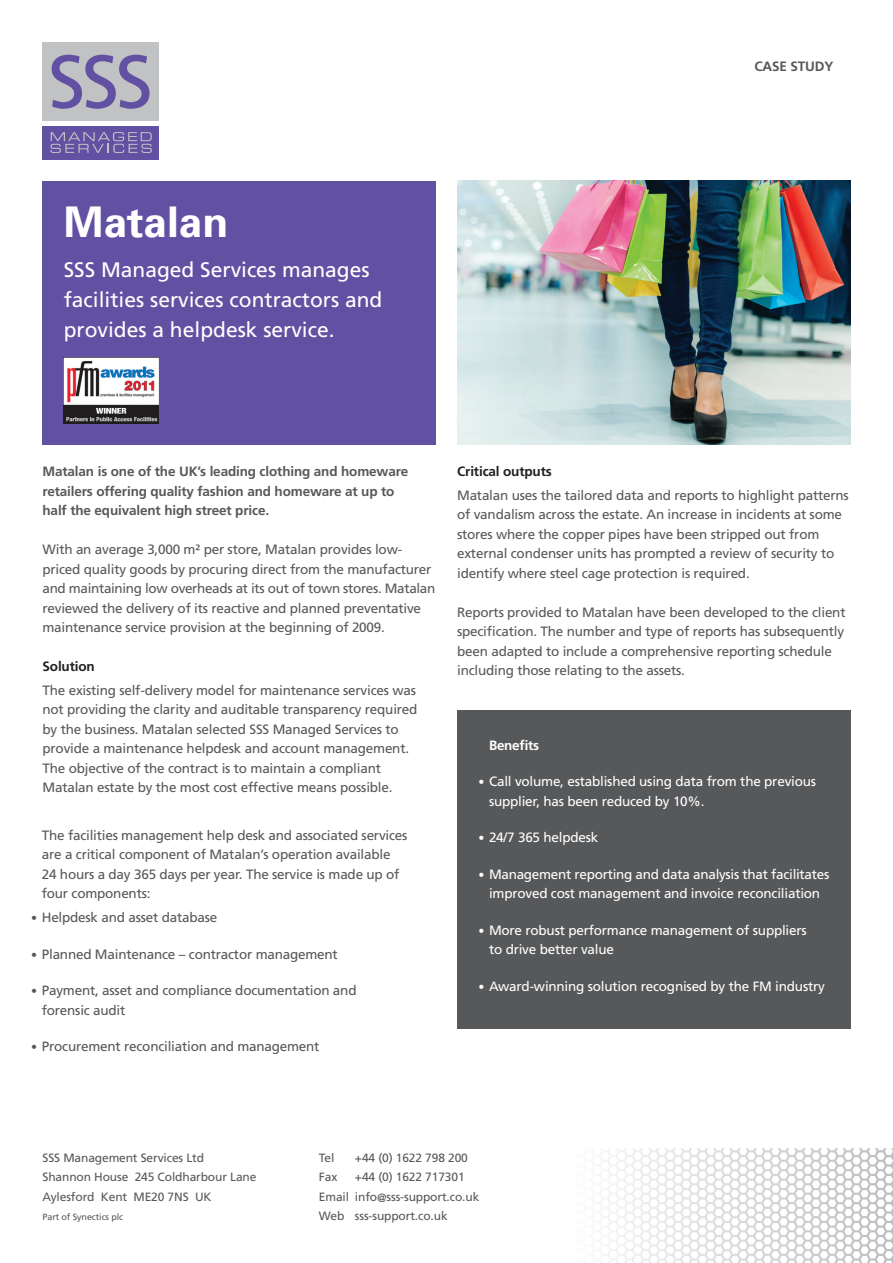
<style>
.page{position:relative;width:893px;height:1263px;background:#fff}
.page>*{position:absolute;margin:0;border:0;box-sizing:border-box;transform-origin:0 0}
.t1{font:700 42.3px "Univers";color:#fff}
.t2{font:21px/30px "Frutiger";color:#fff}
.t3{font:13.5px/19.5px "Frutiger";letter-spacing:-.015em;color:#57585a}
.t4{font:13.5px/19.5px "Frutiger";letter-spacing:-.015em;color:#fff}
.t5{font:700 13.5px/19.5px "Frutiger";letter-spacing:-.01em;color:#57585a}
.t6{font:700 13.5px "Frutiger";letter-spacing:-.01em;color:#231f20}
.t7{font:700 13.5px "Frutiger";letter-spacing:-.02em;color:#fff}
.t8{font:12px "Frutiger";letter-spacing:-.01em;color:#57585a}
.t9{font:9px "Frutiger";letter-spacing:-.01em;color:#57585a}
.s1{font-size:12px}
</style>
<div class="page">
<div style="left:43px;top:126px;width:116px;height:33px;background:#6251a2"></div>
<svg style="left:50px;top:132px;width:102px;height:21px"></svg>
<div style="left:43px;top:43px;width:116px;height:78px;background:#c1c2c4"></div>
<svg style="left:52px;top:55px;width:98px;height:54px"></svg>
<div style="left:43px;top:181px;width:393px;height:263px;background:#6251a2"></div>
<img style="left:457px;top:181px;width:393px;height:263px">
<div style="left:457px;top:710px;width:393px;height:319px;background:#57585a"></div>
<svg style="left:612px;top:1148px;width:281px;height:115px"></svg>
<img style="left:64px;top:357px;width:94px;height:66px">
<p class="t5" style="left:754px;top:57px;width:81px">CASE STUDY</p>
<p class="t1" style="left:64px;top:194px;width:166px">Matalan</p>
<p class="t2" style="left:64px;top:254px;width:320px">SSS Managed Services manages facilities services contractors and provides a helpdesk service.</p>
<p class="t5" style="left:43px;top:462px;width:367px">Matalan is one of the UK’s leading clothing and homeware retailers offering quality fashion and homeware at up to half the equivalent high street price.</p>
<p class="t3" style="left:43px;top:540px;width:394px">With an average 3,000 m² per store, Matalan provides low&shy;priced quality goods by procuring direct from the manufacturer and maintaining low overheads at its out of town stores. Matalan reviewed the delivery of its reactive and planned preventative maintenance service provision at the beginning of 2009.</p>
<p class="t6" style="left:43px;top:658px;width:54px">Solution</p>
<p class="t3" style="left:43px;top:680px;width:376px">The existing self-delivery model for maintenance services was not providing the clarity and auditable transparency required by the business. Matalan selected SSS Managed Services to provide a maintenance helpdesk and account management.<br>The objective of the contract is to maintain a compliant</p>
<p class="t3" style="left:43px;top:778px;width:352px">Matalan estate by the most cost effective means possible.</p>
<p class="t3" style="left:42px;top:825px;width:367px">The facilities management help desk and associated services are a critical component of Matalan’s operation available 24 hours a day 365 days per year. The service is made up of four components:</p>
<p class="t3" style="left:31px;top:907px;width:188px"><span class="s1">•</span> Helpdesk and asset database</p>
<p class="t3" style="left:31px;top:944px;width:308px"><span class="s1">•</span> Planned Maintenance – contractor management</p>
<p class="t3" style="left:42px;top:980px;width:316px;text-indent:-11px"><span class="s1">•</span> Payment, asset and compliance documentation and forensic audit</p>
<p class="t3" style="left:31px;top:1036px;width:290px"><span class="s1">•</span> Procurement reconciliation and management</p>
<p class="t6" style="left:457px;top:463px;width:96px">Critical outputs</p>
<p class="t3" style="left:457px;top:485px;width:393px">Matalan uses the tailored data and reports to highlight patterns of vandalism across the estate. An increase in incidents at some stores where the copper pipes have been stripped out from external condenser units has prompted a review of security to identify where steel cage protection is required.</p>
<p class="t3" style="left:457px;top:602px;width:390px">Reports provided to Matalan have been developed to the client specification. The number and type of reports has subsequently been adapted to include a comprehensive reporting schedule including those relating to the assets.</p>
<p class="t7" style="left:489px;top:737px;width:52px">Benefits</p>
<p class="t4" style="left:489px;top:772px;width:329px;text-indent:-11px"><span class="s1">•</span> Call volume, established using data from the previous supplier, has been reduced by 10%.</p>
<p class="t4" style="left:478px;top:828px;width:121px"><span class="s1">•</span> 24/7 365 helpdesk</p>
<p class="t4" style="left:478px;top:864px;width:352px;text-align:center"><span class="s1">•</span> Management reporting and data analysis that facilitates improved cost management and invoice reconciliation</p>
<p class="t4" style="left:489px;top:920px;width:319px;text-indent:-11px"><span class="s1">•</span> More robust performance management of suppliers to drive better value</p>
<p class="t4" style="left:478px;top:976px;width:348px"><span class="s1">•</span> Award-winning solution recognised by the FM industry</p>
<p class="t8" style="left:43px;top:1150px;width:163px">SSS Management Services Ltd</p>
<p class="t8" style="left:43px;top:1170px;width:215px">Shannon House 245 Coldharbour Lane</p>
<p class="t8" style="left:43px;top:1189px;width:171px">Aylesford Kent ME20 7NS UK</p>
<p class="t9" style="left:43px;top:1212px;width:82px">Part of Synectics plc</p>
<p class="t8" style="left:319px;top:1150px;width:17px">Tel</p>
<p class="t8" style="left:355px;top:1150px;width:114px">+44 (0) 1622 798 200</p>
<p class="t8" style="left:319px;top:1170px;width:20px">Fax</p>
<p class="t8" style="left:355px;top:1170px;width:111px">+44 (0) 1622 717301</p>
<p class="t8" style="left:319px;top:1189px;width:162px">Email info@sss-support.co.uk</p>
<p class="t8" style="left:319px;top:1209px;width:130px">Web sss-support.co.uk</p>
</div>
